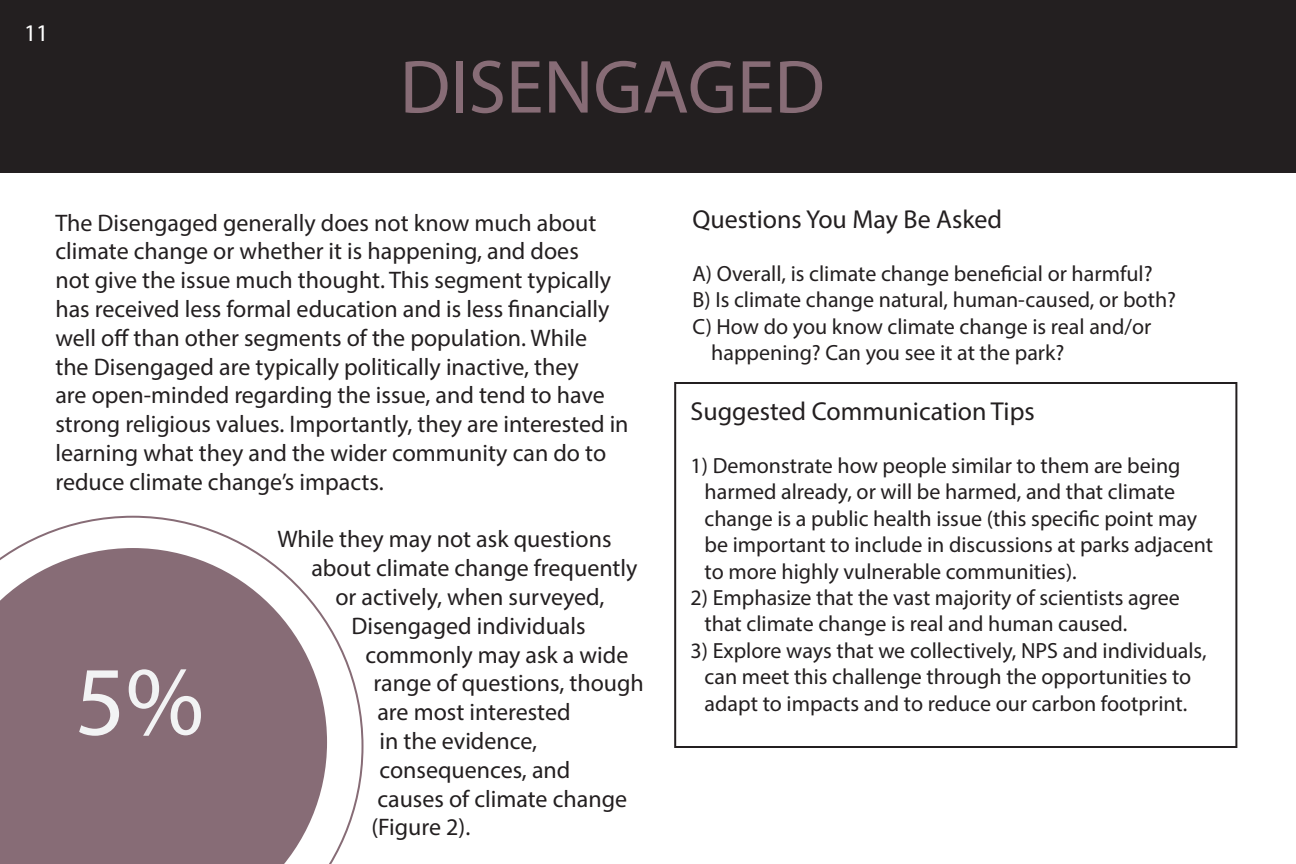
<style>
.page{position:relative;width:1296px;height:864px;background:#fff}
.page>*{position:absolute;margin:0;border:0;box-sizing:border-box;transform-origin:0 0}
.t1{font:98.8px "Myriad Pro";color:#f2f3f4}
.t2{font:76px "Myriad Pro";color:#876c76}
.t3{font:26px "Myriad Pro";color:#231f20}
.t4{font:24px/28.8px "Myriad Pro";color:#231f20}
.t5{font:24px "Myriad Pro";color:#fff}
.t6{font:22px/26.4px "Myriad Pro";color:#231f20}
</style>
<div class="page">
<div style="left:0;top:0;width:1296px;height:173px;background:#231f20"></div>
<svg style="left:15px;top:516px;width:349px;height:348px"></svg>
<svg style="left:0;top:548px;width:327px;height:316px;background:#947c85"></svg>
<div style="left:674px;top:382px;width:563px;height:366px;border:2px solid #231f20"></div>
<p class="t5" style="left:24px;top:18px;width:26px">11</p>
<p class="t2" style="left:400px;top:40px;width:427px">DISENGAGED</p>
<p class="t4" style="left:55px;top:208px;width:575px">The Disengaged generally does not know much about climate change or whether it is happening, and does<br>not give the issue much thought. This segment typically has received less formal education and is less financially well off than other segments of the population. While<br>the Disengaged are typically politically inactive, they<br>are open-minded regarding the issue, and tend to have strong religious values. Importantly, they are interested in learning what they and the wider community can do to reduce climate change’s impacts.</p>
<p class="t4" style="left:277px;top:525px;width:336px">While they may not ask questions</p>
<p class="t4" style="left:311px;top:553px;width:328px">about climate change frequently</p>
<p class="t4" style="left:335px;top:582px;width:270px">or actively, when surveyed,</p>
<p class="t4" style="left:351px;top:611px;width:236px">Disengaged individuals</p>
<p class="t4" style="left:365px;top:640px;width:265px">commonly may ask a wide</p>
<p class="t4" style="left:373px;top:669px;width:272px">range of questions, though</p>
<p class="t4" style="left:377px;top:697px;width:195px">are most interested</p>
<p class="t4" style="left:379px;top:726px;width:159px">in the evidence,</p>
<p class="t4" style="left:379px;top:755px;width:193px">consequences, and</p>
<p class="t4" style="left:377px;top:784px;width:251px">causes of climate change</p>
<p class="t4" style="left:371px;top:813px;width:100px">(Figure 2).</p>
<h1 class="t1" style="left:75px;top:641px;width:131px">5%</h1>
<p class="t3" style="left:693px;top:203px;width:311px">Questions You May Be Asked</p>
<p class="t6" style="left:693px;top:260px;width:462px">A) Overall, is climate change beneficial or harmful?</p>
<p class="t6" style="left:693px;top:286px;width:485px">B) Is climate change natural, human-caused, or both?<br>C) How do you know climate change is real and/or</p>
<p class="t6" style="left:711px;top:339px;width:355px">happening? Can you see it at the park?</p>
<p class="t3" style="left:691px;top:395px;width:346px">Suggested Communication Tips</p>
<p class="t6" style="left:691px;top:452px;width:491px">1) Demonstrate how people similar to them are being</p>
<p class="t6" style="left:705px;top:478px;width:472px">harmed already, or will be harmed, and that climate</p>
<p class="t6" style="left:705px;top:505px;width:494px">change is a public health issue (this specific point may</p>
<p class="t6" style="left:705px;top:531px;width:510px">be important to include in discussions at parks adjacent</p>
<p class="t6" style="left:705px;top:558px;width:374px">to more highly vulnerable communities).</p>
<p class="t6" style="left:691px;top:584px;width:491px">2) Emphasize that the vast majority of scientists agree</p>
<p class="t6" style="left:705px;top:610px;width:424px">that climate change is real and human caused.</p>
<p class="t6" style="left:691px;top:637px;width:518px">3) Explore ways that we collectively, NPS and individuals,</p>
<p class="t6" style="left:705px;top:663px;width:488px">can meet this challenge through the opportunities to</p>
<p class="t6" style="left:705px;top:690px;width:484px">adapt to impacts and to reduce our carbon footprint.</p>
</div>
